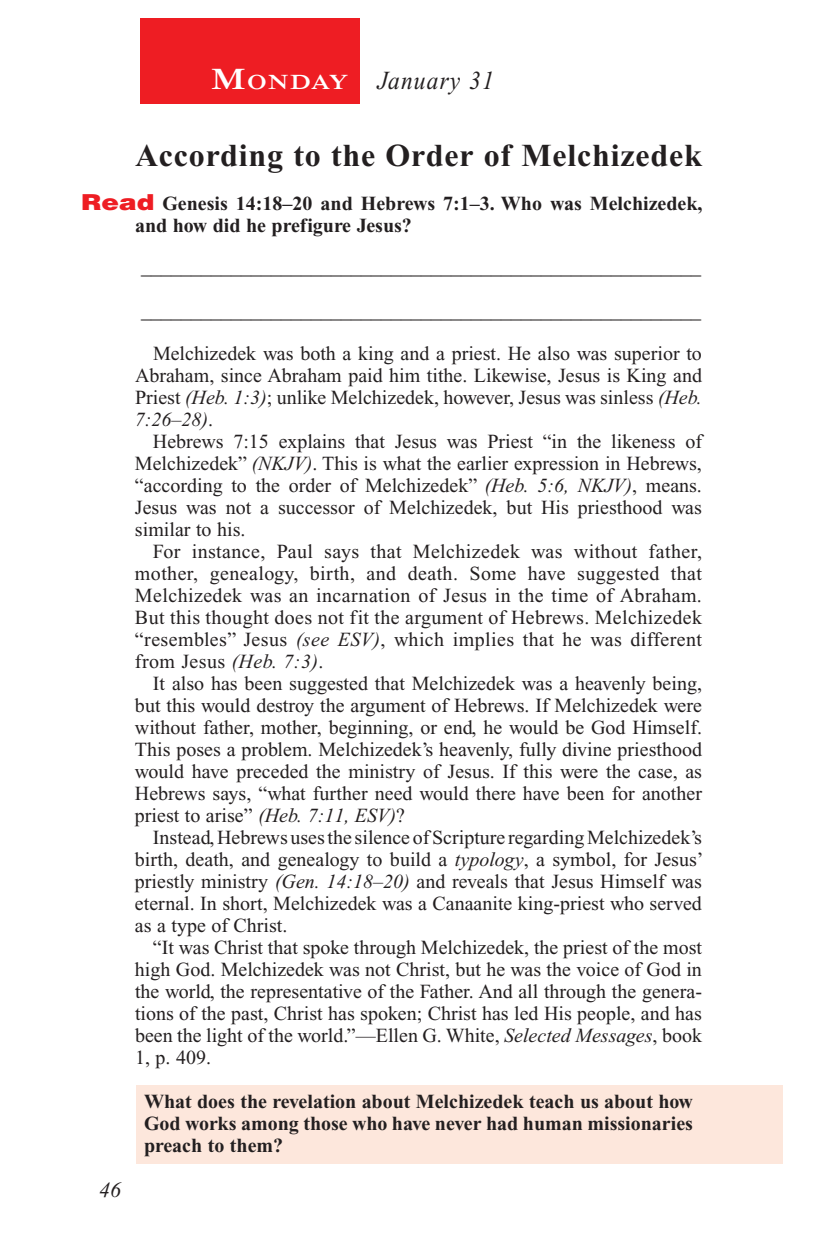
<style>
.page{position:relative;width:819px;height:1260px;background:#fff}
.page>*{position:absolute;margin:0;border:0;box-sizing:border-box;transform-origin:0 0}
.Head{font:700 32px "Times New Roman PS Std";letter-spacing:.025em;color:#231f20}
.Lesson_Dates{font:italic 26px "Times New Roman PS Std";letter-spacing:.05em;color:#231f20;scale:.9 1}
.t1{font:italic 22px "Times New Roman PS Std";color:#231f20}
.Daily_Header{font:600 21px "Times NRMT Std";letter-spacing:.045em;color:#fff;scale:1.1 1}
.Body{font:20px/22px "Times New Roman PS Std";color:#231f20;text-align:justify}
.x-screened_box-text{font:700 20px/22px "Times New Roman PS Std";color:#231f20;text-align:justify}
.Blank_Lines{font:20px "Times New Roman PS Std";color:#231f20}
.Question_NO_SB{font:700 20px/22px "Times New Roman PS Std";color:#231f20}
.s1{font-size:30px}
.s2{font-family:"Helvetica LT Std";font-weight:900;font-size:22px;color:#ee1d23}
.s3{font-style:italic}
</style>
<div class="page">
<div style="left:140px;top:18px;width:220px;height:86px;background:#ee1d23"></div>
<div style="left:137px;top:1086px;width:646px;height:78px;background:#fde7dc"></div>
<p class="Daily_Header" style="left:211px;top:70px;width:127px"><span class="s1">M</span>ONDAY</p>
<p class="Lesson_Dates" style="left:378px;top:66px;width:131px">January 31</p>
<p class="Head" style="left:135px;top:138px;width:568px">According to the Order of Melchizedek</p>
<p class="Question_NO_SB" style="left:135px;top:193px;width:569px;text-indent:-54px"><span class="s2">Read</span> Genesis 14:18–20 and Hebrews 7:1–3. Who was Melchizedek, and how did he prefigure Jesus?</p>
<p class="Blank_Lines" style="left:141px;top:257px;width:561px">________________________________________________________</p>
<p class="t1" style="left:99px;top:1178px;width:23px">46</p>
<p class="Blank_Lines" style="left:141px;top:301px;width:561px">________________________________________________________</p>
<p class="Body" style="left:135px;top:343px;width:569px;text-indent:18px">Melchizedek was both a king and a priest. He also was superior to Abraham, since Abraham paid him tithe. Likewise, Jesus is King and Priest <span class="s3">(Heb. 1:3)</span>; unlike Melchizedek, however, Jesus was sinless <span class="s3">(Heb.<br>7:26–28)</span>.</p>
<p class="Body" style="left:135px;top:431px;width:569px;text-indent:18px">Hebrews 7:15 explains that Jesus was Priest “in the likeness of Melchizedek” <span class="s3">(NKJV)</span>. This is what the earlier expression in Hebrews, “according to the order of Melchizedek” <span class="s3">(Heb. 5:6, NKJV)</span>, means.<br>Jesus was not a successor of Melchizedek, but His priesthood was similar to his.</p>
<p class="Body" style="left:135px;top:541px;width:569px;text-indent:18px">For instance, Paul says that Melchizedek was without father, mother, genealogy, birth, and death. Some have suggested that Melchizedek was an incarnation of Jesus in the time of Abraham.<br>But this thought does not fit the argument of Hebrews. Melchizedek “resembles” Jesus <span class="s3">(see ESV)</span>, which implies that he was different from Jesus <span class="s3">(Heb. 7:3)</span>.</p>
<p class="Body" style="left:135px;top:673px;width:569px;text-indent:18px">It also has been suggested that Melchizedek was a heavenly being, but this would destroy the argument of Hebrews. If Melchizedek were without father, mother, beginning, or end, he would be God Himself.<br>This poses a problem. Melchizedek’s heavenly, fully divine priesthood would have preceded the ministry of Jesus. If this were the case, as Hebrews says, “what further need would there have been for another priest to arise” <span class="s3">(Heb. 7:11, ESV)</span>?</p>
<p class="Body" style="left:135px;top:827px;width:570px;text-indent:18px">Instead, Hebrews uses the silence of Scripture regarding Melchizedek’s birth, death, and genealogy to build a <span class="s3">typology</span>, a symbol, for Jesus’ priestly ministry <span class="s3">(Gen. 14:18–20)</span> and reveals that Jesus Himself was eternal. In short, Melchizedek was a Canaanite king-priest who served as a type of Christ.</p>
<p class="Body" style="left:135px;top:937px;width:569px;text-indent:18px">“It was Christ that spoke through Melchizedek, the priest of the most high God. Melchizedek was not Christ, but he was the voice of God in the world, the representative of the Father. And all through the genera&shy;tions of the past, Christ has spoken; Christ has led His people, and has been the light of the world.”—Ellen G. White, <span class="s3">Selected Messages</span>, book 1, p. 409.</p>
<p class="x-screened_box-text" style="left:144px;top:1091px;width:551px">What does the revelation about Melchizedek teach us about how God works among those who have never had human missionaries preach to them?</p>
</div>
